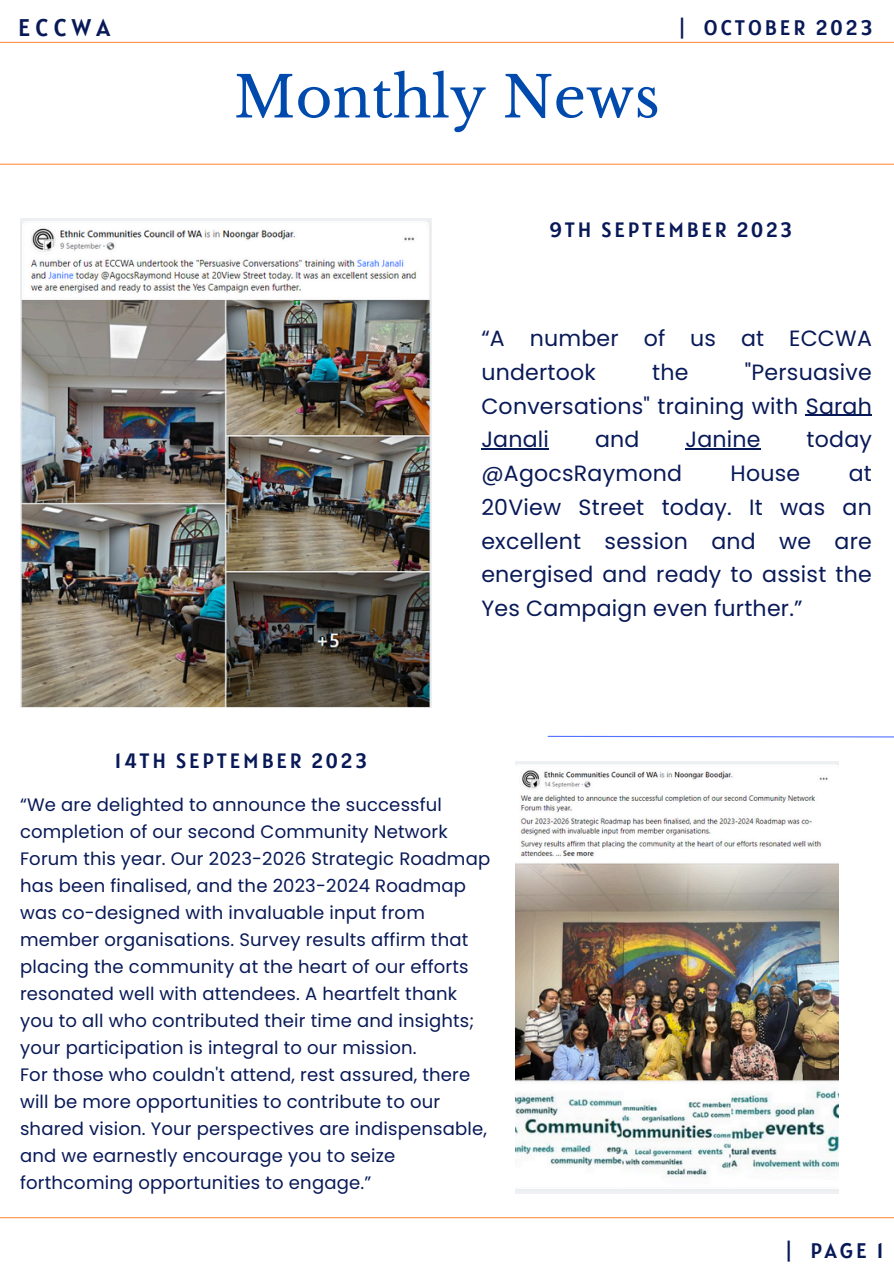
<style>
.page{position:relative;width:894px;height:1264px;background:#fff}
.page>*{position:absolute;margin:0;border:0;box-sizing:border-box;transform-origin:0 0}
.t1{font:56.55px "Libre Baskerville";color:#004aad}
.t2{font:24px "Alatsi";letter-spacing:.225em;color:#081957}
.t3{font:22.05px/33.8px "Poppins";letter-spacing:.01em;color:#081957;text-align:justify}
.t4{font:21px "Alatsi";letter-spacing:.145em;color:#081957}
.t5{font:20.7px "Alatsi";letter-spacing:.14em;color:#081957}
.t6{font:18px/27px "Poppins";letter-spacing:.01em;color:#081957}
</style>
<div class="page">
<hr style="left:0;top:164px;width:893px;height:1px;background:#ff914d">
<hr style="left:0;top:1217px;width:893px;height:1px;background:#ff914d">
<hr style="left:0;top:42px;width:893px;height:1px;background:#ff914d">
<svg style="left:547px;top:735px;width:346px;height:3px"></svg>
<img style="left:20px;top:219px;width:411px;height:488px">
<img style="left:515px;top:761px;width:323px;height:432px">
<hr style="left:805px;top:415px;width:66px;height:1px;background:#081957">
<hr style="left:481px;top:448px;width:68px;height:1px;background:#081957">
<hr style="left:685px;top:448px;width:75px;height:1px;background:#081957">
<h4 class="t2" style="left:18px;top:12px;width:93px">ECCWA</h4>
<h3 class="t4" style="left:677px;top:14px;width:196px">| OCTOBER 2023</h3>
<p class="t1" style="left:234px;top:63px;width:427px">Monthly News</p>
<h1 class="t5" style="left:549px;top:216px;width:244px">9TH SEPTEMBER 2023</h1>
<h4 class="t3" style="left:481px;top:321px;width:392px">“A number of us at ECCWA undertook</h4>
<h4 class="t3" style="left:481px;top:355px;width:392px;text-indent:263px">"Persuasive Conversations" training with Sarah Janali</h4>
<h4 class="t3" style="left:652px;top:355px;width:38px">the</h4>
<h4 class="t3" style="left:595px;top:423px;width:46px">and</h4>
<h4 class="t3" style="left:685px;top:423px;width:77px">Janine</h4>
<h4 class="t3" style="left:806px;top:423px;width:67px">today</h4>
<h4 class="t3" style="left:481px;top:456px;width:202px">@AgocsRaymond</h4>
<h4 class="t3" style="left:730px;top:456px;width:71px">House</h4>
<h4 class="t3" style="left:481px;top:456px;width:392px;text-indent:367px">at 20View Street today. It was an excellent session and we are energised and ready to assist the Yes Campaign even further.”</h4>
<p class="t5" style="left:115px;top:747px;width:253px">14TH SEPTEMBER 2023</p>
<p class="t6" style="left:20px;top:790px;width:471px">“We are delighted to announce the successful completion of our second Community Network Forum this year. Our 2023-2026 Strategic Roadmap has been finalised, and the 2023-2024 Roadmap was co-designed with invaluable input from member organisations. Survey results affirm that placing the community at the heart of our efforts resonated well with attendees. A heartfelt thank you to all who contributed their time and insights; your participation is integral to our mission.</p>
<p class="t6" style="left:20px;top:1060px;width:468px">For those who couldn't attend, rest assured, there will be more opportunities to contribute to our shared vision. Your perspectives are indispensable, and we earnestly encourage you to seize forthcoming opportunities to engage.”</p>
<h4 class="t4" style="left:784px;top:1236px;width:100px">| PAGE 1</h4>
</div>
